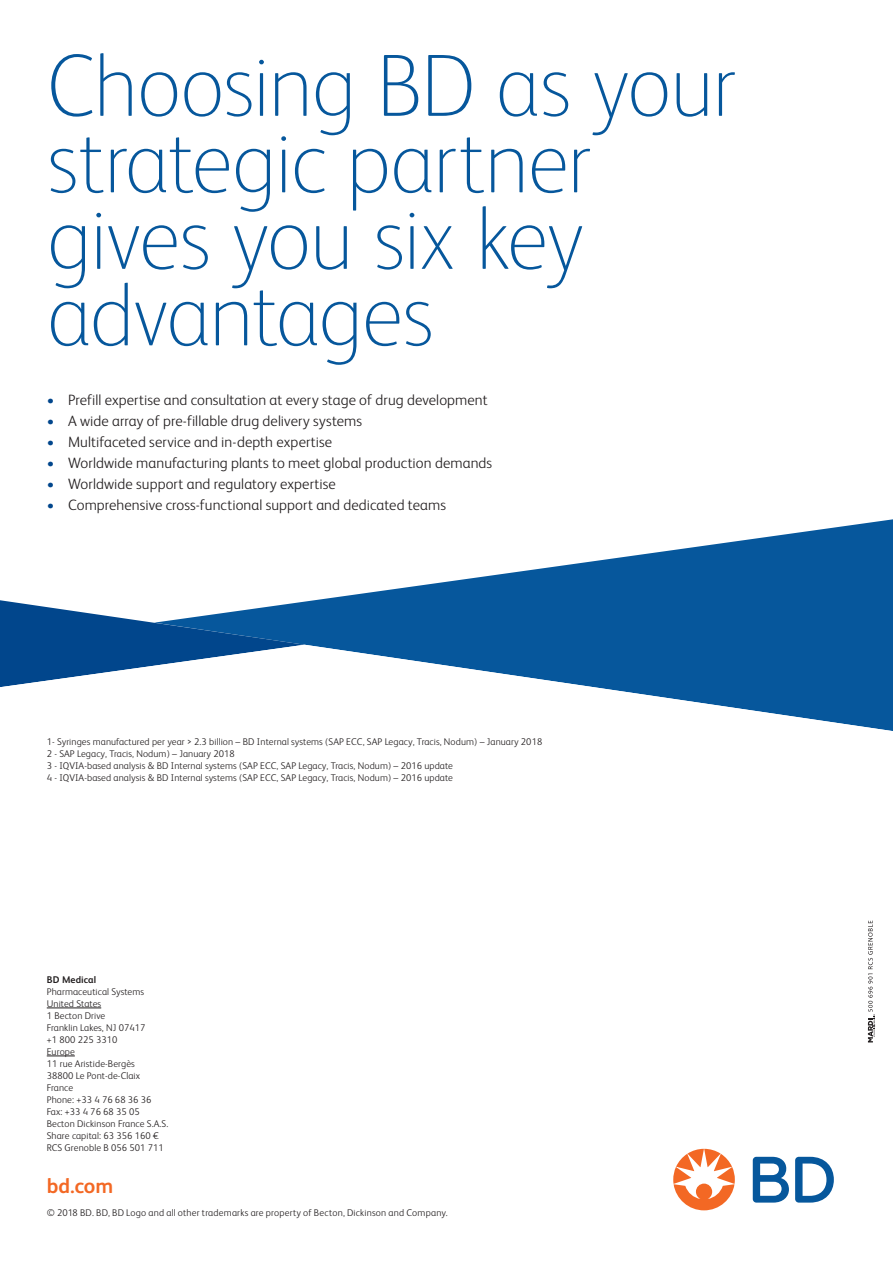
<style>
.page{position:relative;width:893px;height:1263px;background:#fff}
.page>*{position:absolute;margin:0;border:0;box-sizing:border-box;transform-origin:0 0}
.Headline_FS_Albert_T{font:100 88.5px/76.5px "FS Albert";letter-spacing:-.02em;color:#06579c}
.t1{font:700 21px "FS Albert";color:#f36824}
.Headline_FS_Albert_T-2{font:300 15px "FS Albert";letter-spacing:.005em;color:#231f20}
.Website_FS_Albert_Bo{font:300 9.75px "FS Albert";letter-spacing:.01em;color:#231f20}
.t2{font:700 9.75px "FS Albert";letter-spacing:.01em;color:#231f20}
.s1{color:#01468c}
</style>
<div class="page">
<svg style="left:305px;top:519px;width:588px;height:126px;fill:#06579c"></svg>
<svg style="left:0;top:600px;width:305px;height:45px"></svg>
<svg style="left:0;top:645px;width:893px;height:86px"></svg>
<svg style="left:753px;top:1157px;width:81px;height:45px"></svg>
<svg style="left:673px;top:1149px;width:62px;height:61px"></svg>
<hr style="left:47px;top:1008px;width:54px;height:1px;background:#231f20">
<svg style="left:47px;top:1056px;width:28px;height:1px"></svg>
<svg style="left:868px;top:921px;width:7px;height:121px"></svg>
<p class="Headline_FS_Albert_T" style="left:47px;top:47px;width:691px">Choosing BD as your strategic partner gives you six key advantages</p>
<p class="Headline_FS_Albert_T-2" style="left:47px;top:392px;width:442px"><span class="s1">•</span> Prefill expertise and consultation at every stage of drug development</p>
<p class="Headline_FS_Albert_T-2" style="left:47px;top:413px;width:317px"><span class="s1">•</span> A wide array of pre-fillable drug delivery systems</p>
<p class="Headline_FS_Albert_T-2" style="left:47px;top:434px;width:287px"><span class="s1">•</span> Multifaceted service and in-depth expertise</p>
<p class="Headline_FS_Albert_T-2" style="left:47px;top:455px;width:447px"><span class="s1">•</span> Worldwide manufacturing plants to meet global production demands</p>
<p class="Headline_FS_Albert_T-2" style="left:47px;top:476px;width:291px"><span class="s1">•</span> Worldwide support and regulatory expertise</p>
<p class="Headline_FS_Albert_T-2" style="left:47px;top:497px;width:401px"><span class="s1">•</span> Comprehensive cross-functional support and dedicated teams</p>
<p class="Website_FS_Albert_Bo" style="left:47px;top:736px;width:497px">1- Syringes manufactured per year &gt; 2.3 billion – BD Internal systems (SAP ECC, SAP Legacy, Tracis, Nodum) – January 2018</p>
<p class="Website_FS_Albert_Bo" style="left:47px;top:748px;width:190px">2 - SAP Legacy, Tracis, Nodum) – January 2018</p>
<p class="Website_FS_Albert_Bo" style="left:47px;top:760px;width:408px">3 - IQVIA-based analysis &amp; BD Internal systems (SAP ECC, SAP Legacy, Tracis, Nodum) – 2016 update</p>
<p class="Website_FS_Albert_Bo" style="left:47px;top:772px;width:408px">4 - IQVIA-based analysis &amp; BD Internal systems (SAP ECC, SAP Legacy, Tracis, Nodum) – 2016 update</p>
<p class="t2" style="left:47px;top:974px;width:51px">BD Medical</p>
<p class="Website_FS_Albert_Bo" style="left:47px;top:986px;width:99px">Pharmaceutical Systems</p>
<p class="Website_FS_Albert_Bo" style="left:47px;top:998px;width:56px">United States</p>
<p class="Website_FS_Albert_Bo" style="left:47px;top:1010px;width:60px">1 Becton Drive</p>
<p class="Website_FS_Albert_Bo" style="left:47px;top:1022px;width:100px">Franklin Lakes, NJ 07417</p>
<p class="Website_FS_Albert_Bo" style="left:47px;top:1034px;width:72px">+1 800 225 3310</p>
<p class="Website_FS_Albert_Bo" style="left:47px;top:1046px;width:30px">Europe</p>
<p class="Website_FS_Albert_Bo" style="left:47px;top:1058px;width:90px">11 rue Aristide-Bergès</p>
<p class="Website_FS_Albert_Bo" style="left:47px;top:1070px;width:95px">38800 Le Pont-de-Claix</p>
<p class="Website_FS_Albert_Bo" style="left:47px;top:1082px;width:28px">France</p>
<p class="Website_FS_Albert_Bo" style="left:47px;top:1094px;width:106px">Phone: +33 4 76 68 36 36</p>
<p class="Website_FS_Albert_Bo" style="left:47px;top:1106px;width:95px">Fax: +33 4 76 68 35 05</p>
<p class="Website_FS_Albert_Bo" style="left:47px;top:1118px;width:123px">Becton Dickinson France S.A.S.</p>
<p class="Website_FS_Albert_Bo" style="left:47px;top:1130px;width:113px">Share capital: 63 356 160 €</p>
<p class="Website_FS_Albert_Bo" style="left:47px;top:1142px;width:119px">RCS Grenoble B 056 501 711</p>
<p class="t1" style="left:47px;top:1173px;width:68px">bd.com</p>
<p class="Website_FS_Albert_Bo" style="left:47px;top:1207px;width:403px">© 2018 BD. BD, BD Logo and all other trademarks are property of Becton, Dickinson and Company.</p>
</div>
